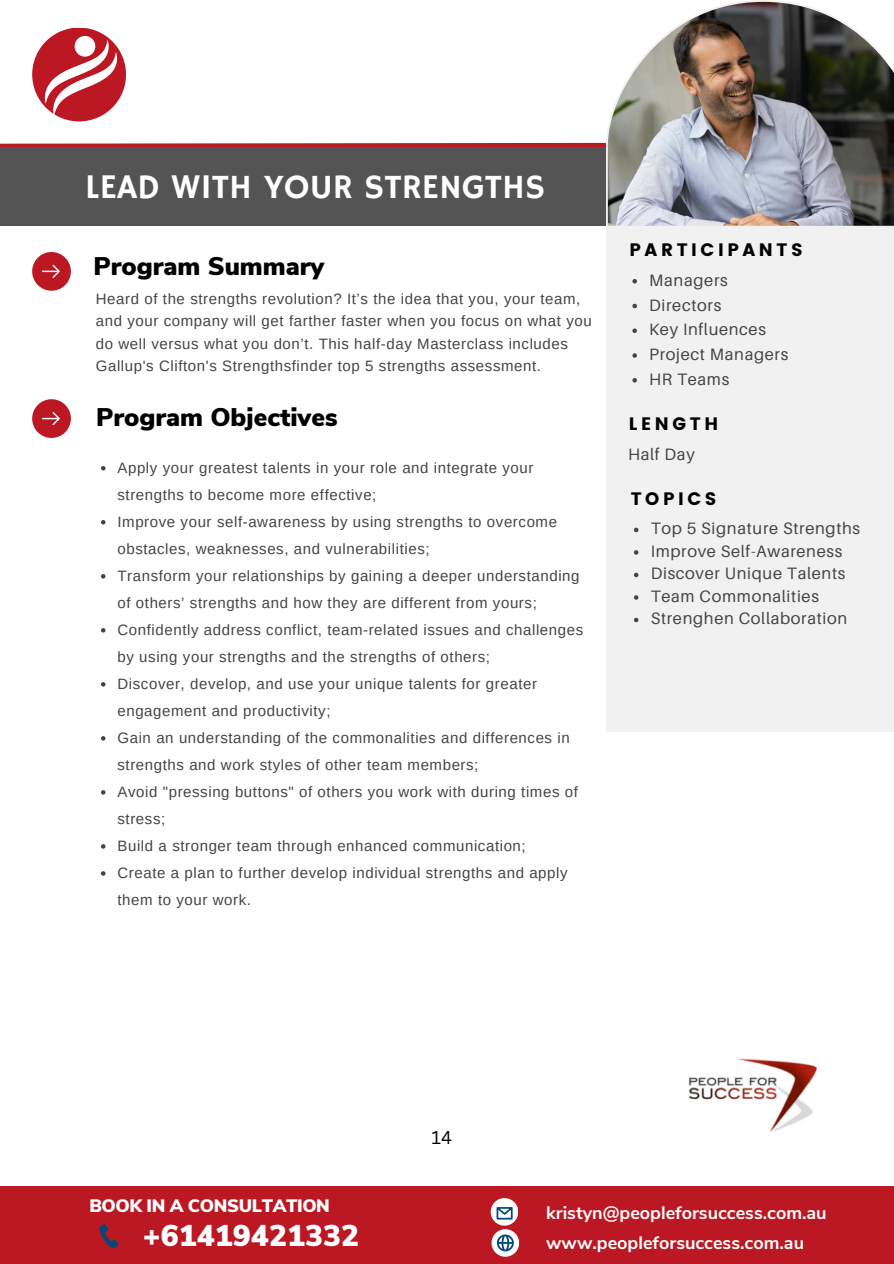
<style>
.page{position:relative;width:894px;height:1264px;background:#fff}
.page>*{position:absolute;margin:0;border:0;box-sizing:border-box;transform-origin:0 0}
.t1{font:34.5px "Hammersmith One";color:#fff}
.t2{font:900 30px "Nunito Sans";color:#fff}
.t3{font:900 25.5px "Nunito Sans";color:#000}
.t4{font:700 18px "Nunito Sans";color:#fff}
.t5{font:18px "Poppins";letter-spacing:.2em;color:#000}
.t6{font:900 18px "Nunito Sans";letter-spacing:-.02em;color:#fff}
.t7{font:18px "Canva Sans";color:#000}
.t8{font:16.5px "Aileron";letter-spacing:.04em;color:#444440}
.t9{font:15px/27px "Arimo";letter-spacing:.04em;color:#444440}
</style>
<div class="page">
<svg style="left:32px;top:399px;width:38px;height:38px"></svg>
<div style="left:605px;top:228px;width:288px;height:503px;background:#f1f1f1"></div>
<svg style="left:0;top:142px;width:605px;height:5px"></svg>
<div style="left:0;top:147px;width:893px;height:78px;background:#545454"></div>
<img style="left:605px;top:0;width:288px;height:228px">
<svg style="left:32px;top:252px;width:38px;height:38px"></svg>
<svg style="left:632px;top:279px;width:4px;height:4px"></svg>
<svg style="left:632px;top:304px;width:4px;height:4px"></svg>
<svg style="left:632px;top:328px;width:4px;height:5px"></svg>
<svg style="left:632px;top:353px;width:4px;height:5px"></svg>
<svg style="left:632px;top:378px;width:4px;height:4px"></svg>
<svg style="left:634px;top:527px;width:4px;height:5px"></svg>
<svg style="left:634px;top:550px;width:4px;height:4px"></svg>
<svg style="left:634px;top:572px;width:4px;height:5px"></svg>
<svg style="left:634px;top:595px;width:4px;height:4px"></svg>
<svg style="left:634px;top:617px;width:4px;height:5px"></svg>
<svg style="left:101px;top:466px;width:4px;height:4px"></svg>
<svg style="left:101px;top:520px;width:4px;height:4px"></svg>
<svg style="left:101px;top:574px;width:4px;height:4px"></svg>
<svg style="left:101px;top:628px;width:4px;height:4px"></svg>
<svg style="left:101px;top:682px;width:4px;height:4px"></svg>
<svg style="left:101px;top:736px;width:4px;height:4px"></svg>
<svg style="left:101px;top:790px;width:4px;height:4px"></svg>
<svg style="left:101px;top:844px;width:4px;height:4px"></svg>
<svg style="left:101px;top:871px;width:4px;height:4px"></svg>
<img style="left:688px;top:1058px;width:129px;height:74px">
<div style="left:0;top:1186px;width:893px;height:77px;background:#bc1823"></div>
<svg style="left:99px;top:1224px;width:20px;height:24px"></svg>
<svg style="left:490px;top:1198px;width:28px;height:58px"></svg>
<div style="left:32px;top:28px;width:94px;height:93px;background:#bc1823;border-radius:50%"></div>
<svg style="left:45px;top:36px;width:72px;height:80px"></svg>
<h4 class="t1" style="left:85px;top:167px;width:461px">LEAD WITH YOUR STRENGTHS</h4>
<p class="t3" style="left:93px;top:249px;width:232px">Program Summary</p>
<p class="t9" style="left:96px;top:287px;width:497px;line-height:22.5px">Heard of the strengths revolution? It’s the idea that you, your team, and your company will get farther faster when you focus on what you do well versus what you don’t. This half-day Masterclass includes Gallup's Clifton's Strengthsfinder top 5 strengths assessment.</p>
<h1 class="t3" style="left:96px;top:400px;width:243px">Program Objectives</h1>
<p class="t9" style="left:117px;top:454px;width:417px">Apply your greatest talents in your role and integrate your strengths to become more effective;</p>
<p class="t9" style="left:117px;top:508px;width:441px">Improve your self-awareness by using strengths to overcome obstacles, weaknesses, and vulnerabilities;</p>
<p class="t9" style="left:117px;top:562px;width:463px">Transform your relationships by gaining a deeper understanding of others’ strengths and how they are different from yours;</p>
<p class="t9" style="left:117px;top:616px;width:467px">Confidently address conflict, team-related issues and challenges by using your strengths and the strengths of others;</p>
<p class="t9" style="left:117px;top:670px;width:421px">Discover, develop, and use your unique talents for greater engagement and productivity;</p>
<h4 class="t9" style="left:117px;top:724px;width:453px">Gain an understanding of the commonalities and differences in strengths and work styles of other team members;</h4>
<p class="t9" style="left:117px;top:778px;width:462px">Avoid "pressing buttons" of others you work with during times of stress;</p>
<h4 class="t9" style="left:117px;top:832px;width:409px">Build a stronger team through enhanced communication;</h4>
<p class="t9" style="left:117px;top:859px;width:451px">Create a plan to further develop individual strengths and apply them to your work.</p>
<p class="t5" style="left:629px;top:239px;width:175px">PARTICIPANTS</p>
<p class="t8" style="left:649px;top:270px;width:80px">Managers</p>
<h3 class="t8" style="left:649px;top:294px;width:73px">Directors</h3>
<p class="t8" style="left:649px;top:319px;width:118px">Key Influences</p>
<h3 class="t8" style="left:649px;top:344px;width:140px">Project Managers</h3>
<p class="t8" style="left:649px;top:369px;width:81px">HR Teams</p>
<p class="t5" style="left:628px;top:413px;width:91px">LENGTH</p>
<p class="t8" style="left:628px;top:444px;width:68px">Half Day</p>
<h4 class="t5" style="left:630px;top:488px;width:87px">TOPICS</h4>
<p class="t8" style="left:650px;top:518px;width:211px">Top 5 Signature Strengths</p>
<p class="t8" style="left:650px;top:541px;width:193px">Improve Self-Awareness</p>
<p class="t8" style="left:650px;top:563px;width:196px">Discover Unique Talents</p>
<p class="t8" style="left:650px;top:586px;width:170px">Team Commonalities</p>
<p class="t8" style="left:650px;top:608px;width:198px">Strenghen Collaboration</p>
<p class="t7" style="left:431px;top:1124px;width:22px">14</p>
<p class="t6" style="left:89px;top:1194px;width:242px">BOOK IN A CONSULTATION</p>
<p class="t2" style="left:143px;top:1215px;width:217px">+61419421332</p>
<p class="t4" style="left:546px;top:1200px;width:282px">kristyn@peopleforsuccess.com.au</p>
<p class="t4" style="left:546px;top:1230px;width:259px">www.peopleforsuccess.com.au</p>
</div>
